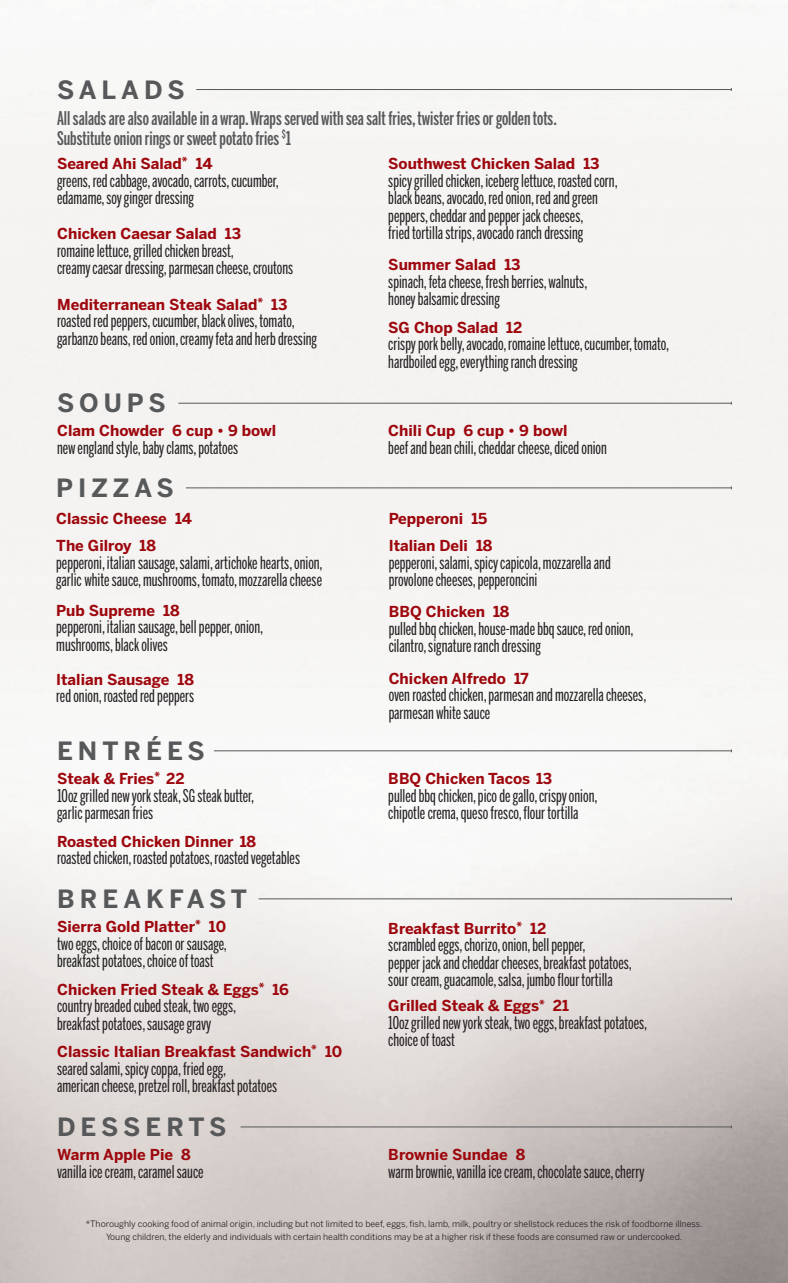
<style>
.page{position:relative;width:788px;height:1283px;background:#fff}
.page>*{position:absolute;margin:0;border:0;box-sizing:border-box;transform-origin:0 0}
.t1{font:700 25px "Benton Sans";letter-spacing:.2em;color:#57585a}
.t2{font:500 18.75px/20px "Benton Sans Extra Comp";color:#57585a}
.t3{font:17.5px/17.5px "Benton Sans Extra Comp";color:#231f20}
.t4{font:700 15px/27.5px "Benton Sans";color:#9d070d}
.t5{font:8.75px/12.5px "Benton Sans";color:#231f20;text-align:center}
</style>
<div class="page">
<hr style="left:196px;top:89px;width:535px;height:1px;background:#57585a">
<hr style="left:258px;top:898px;width:473px;height:1px;background:#57585a">
<hr style="left:178px;top:403px;width:553px;height:1px;background:#57585a">
<hr style="left:240px;top:1126px;width:491px;height:1px;background:#57585a">
<hr style="left:186px;top:487px;width:545px;height:1px;background:#57585a">
<hr style="left:214px;top:750px;width:517px;height:1px;background:#57585a">
<h1 class="t1" style="left:57px;top:74px;width:129px">SALADS</h1>
<p class="t2" style="left:57px;top:108px;width:501px">All salads are also available in a wrap. Wraps served with sea salt fries, twister fries or golden tots.<br>Substitute onion rings or sweet potato fries <sup>$</sup>1</p>
<p class="t4" style="left:57px;top:150px;width:157px">Seared Ahi Salad<sup>*</sup> 14</p>
<p class="t3" style="left:57px;top:171px;width:223px">greens, red cabbage, avocado, carrots, cucumber, edamame, soy ginger dressing</p>
<p class="t4" style="left:57px;top:220px;width:185px">Chicken Caesar Salad 13</p>
<p class="t3" style="left:57px;top:242px;width:237px">romaine lettuce, grilled chicken breast,<br>creamy caesar dressing, parmesan cheese, croutons</p>
<p class="t4" style="left:57px;top:290px;width:232px">Mediterranean Steak Salad<sup>*</sup> 13</p>
<p class="t3" style="left:57px;top:312px;width:261px">roasted red peppers, cucumber, black olives, tomato, garbanzo beans, red onion, creamy feta and herb dressing</p>
<h1 class="t1" style="left:57px;top:388px;width:110px">SOUPS</h1>
<p class="t4" style="left:57px;top:417px;width:220px">Clam Chowder 6 cup • 9 bowl</p>
<p class="t3" style="left:57px;top:439px;width:183px">new england style, baby clams, potatoes</p>
<h1 class="t1" style="left:56px;top:473px;width:119px">PIZZAS</h1>
<p class="t4" style="left:56px;top:504px;width:137px">Classic Cheese 14<br>The Gilroy 18</p>
<p class="t3" style="left:56px;top:553px;width:268px">pepperoni, italian sausage, salami, artichoke hearts, onion, garlic white sauce, mushrooms, tomato, mozzarella cheese</p>
<p class="t4" style="left:56px;top:596px;width:125px">Pub Supreme 18</p>
<p class="t3" style="left:56px;top:618px;width:208px">pepperoni, italian sausage, bell pepper, onion, mushrooms, black olives</p>
<p class="t4" style="left:56px;top:665px;width:139px">Italian Sausage 18</p>
<p class="t3" style="left:56px;top:687px;width:139px">red onion, roasted red peppers</p>
<h1 class="t1" style="left:57px;top:736px;width:149px">ENTRÉES</h1>
<p class="t4" style="left:57px;top:764px;width:129px">Steak &amp; Fries<sup>*</sup> 22</p>
<p class="t3" style="left:57px;top:786px;width:199px">10oz grilled new york steak, SG steak butter, garlic parmesan fries</p>
<p class="t4" style="left:57px;top:827px;width:200px">Roasted Chicken Dinner 18</p>
<p class="t3" style="left:57px;top:849px;width:244px">roasted chicken, roasted potatoes, roasted vegetables</p>
<h1 class="t1" style="left:57px;top:884px;width:191px">BREAKFAST</h1>
<p class="t4" style="left:57px;top:912px;width:170px">Sierra Gold Platter<sup>*</sup> 10</p>
<p class="t3" style="left:57px;top:934px;width:171px">two eggs, choice of bacon or sausage, breakfast potatoes, choice of toast</p>
<p class="t4" style="left:57px;top:975px;width:233px">Chicken Fried Steak &amp; Eggs<sup>*</sup> 16</p>
<p class="t3" style="left:57px;top:997px;width:180px">country breaded cubed steak, two eggs, breakfast potatoes, sausage gravy</p>
<p class="t4" style="left:57px;top:1037px;width:286px">Classic Italian Breakfast Sandwich<sup>*</sup> 10</p>
<p class="t3" style="left:57px;top:1059px;width:222px">seared salami, spicy coppa, fried egg,<br>american cheese, pretzel roll, breakfast potatoes</p>
<h1 class="t1" style="left:57px;top:1112px;width:171px">DESSERTS</h1>
<p class="t4" style="left:57px;top:1140px;width:135px">Warm Apple Pie 8</p>
<p class="t3" style="left:57px;top:1162px;width:148px">vanilla ice cream, caramel sauce</p>
<p class="t4" style="left:388px;top:150px;width:213px">Southwest Chicken Salad 13</p>
<p class="t3" style="left:388px;top:171px;width:231px">spicy grilled chicken, iceberg lettuce, roasted corn, black beans, avocado, red onion, red and green peppers, cheddar and pepper jack cheeses,<br>fried tortilla strips, avocado ranch dressing</p>
<p class="t4" style="left:388px;top:251px;width:134px">Summer Salad 13</p>
<p class="t3" style="left:388px;top:273px;width:201px">spinach, feta cheese, fresh berries, walnuts, honey balsamic dressing</p>
<p class="t4" style="left:388px;top:313px;width:135px">SG Chop Salad 12</p>
<p class="t3" style="left:388px;top:335px;width:282px">crispy pork belly, avocado, romaine lettuce, cucumber, tomato, hardboiled egg, everything ranch dressing</p>
<p class="t4" style="left:388px;top:417px;width:181px">Chili Cup 6 cup • 9 bowl</p>
<p class="t3" style="left:388px;top:439px;width:220px">beef and bean chili, cheddar cheese, diced onion</p>
<p class="t4" style="left:388px;top:504px;width:105px">Pepperoni 15<br>Italian Deli 18</p>
<p class="t3" style="left:388px;top:553px;width:223px">pepperoni, salami, spicy capicola, mozzarella and provolone cheeses, pepperoncini</p>
<p class="t4" style="left:388px;top:598px;width:122px">BBQ Chicken 18</p>
<p class="t3" style="left:388px;top:619px;width:246px">pulled bbq chicken, house-made bbq sauce, red onion, cilantro, signature ranch dressing</p>
<p class="t4" style="left:388px;top:664px;width:141px">Chicken Alfredo 17</p>
<p class="t3" style="left:388px;top:686px;width:259px">oven roasted chicken, parmesan and mozzarella cheeses, parmesan white sauce</p>
<p class="t4" style="left:388px;top:764px;width:165px">BBQ Chicken Tacos 13</p>
<p class="t3" style="left:388px;top:786px;width:211px">pulled bbq chicken, pico de gallo, crispy onion, chipotle crema, queso fresco, flour tortilla</p>
<p class="t4" style="left:388px;top:914px;width:159px">Breakfast Burrito<sup>*</sup> 12</p>
<p class="t3" style="left:388px;top:936px;width:245px">scrambled eggs, chorizo, onion, bell pepper,<br>pepper jack and cheddar cheeses, breakfast potatoes, sour cream, guacamole, salsa, jumbo flour tortilla</p>
<p class="t4" style="left:388px;top:992px;width:182px">Grilled Steak &amp; Eggs<sup>*</sup> 21</p>
<p class="t3" style="left:388px;top:1013px;width:260px">10oz grilled new york steak, two eggs, breakfast potatoes, choice of toast</p>
<p class="t4" style="left:388px;top:1140px;width:138px">Brownie Sundae 8</p>
<p class="t3" style="left:388px;top:1162px;width:258px">warm brownie, vanilla ice cream, chocolate sauce, cherry</p>
<p class="t5" style="left:86px;top:1217px;width:618px">*Thoroughly cooking food of animal origin, including but not limited to beef, eggs, fish, lamb, milk, poultry or shellstock reduces the risk of foodborne illness.<br>Young children, the elderly and individuals with certain health conditions may be at a higher risk if these foods are consumed raw or undercooked.</p>
</div>
